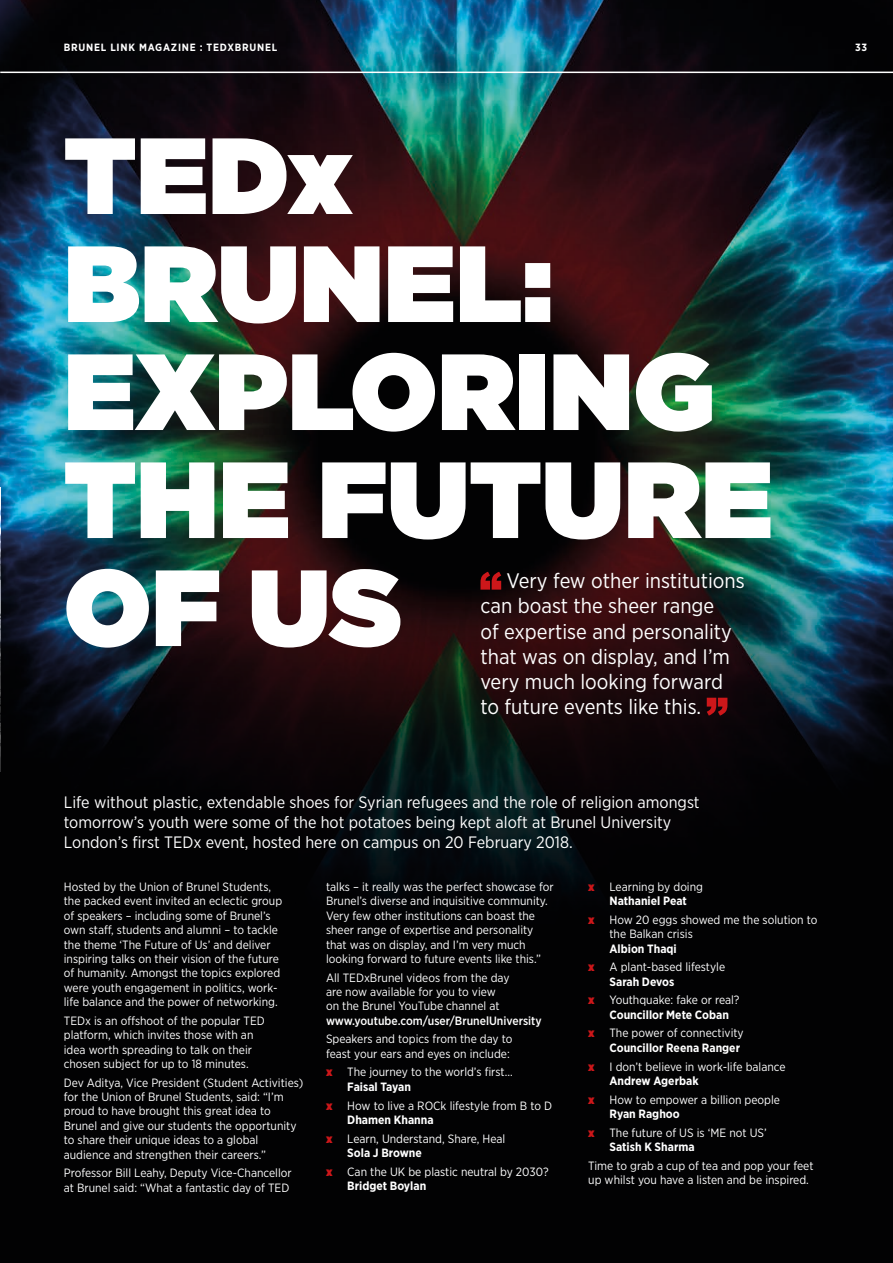
<style>
.page{position:relative;width:893px;height:1263px;background:#fff}
.page>*{position:absolute;margin:0;border:0;box-sizing:border-box;transform-origin:0 0}
.t1{font:900 108px/108px "Gotham";color:#fff}
.t2{font:21px/25.2px "Gotham Narrow";color:#fff}
.t3{font:16.5px/19.8px "Gotham Narrow";color:#fff}
.t4{font:12px/14.4px "Gotham Narrow";color:#fff}
.t5{font:500 12px "Gotham Narrow";color:#fff}
.t6{font:700 12px "Gotham Narrow";color:#fff}
.t7{font:700 10.5px "Gotham Narrow";letter-spacing:.075em;color:#fff}
.s1{font-weight:900;color:#cd171a}
.s2{font-weight:700}
</style>
<div class="page">
<img style="left:0;top:0;width:893px;height:570px">
<img style="left:0;top:488px;width:1px;height:82px">
<svg style="left:0;top:570px;width:893px;height:493px;fill:#020305"></svg>
<div style="left:0;top:1063px;width:893px;height:200px;background:#020203"></div>
<svg style="left:481px;top:572px;width:20px;height:18px"></svg>
<svg style="left:707px;top:698px;width:20px;height:18px"></svg>
<hr style="left:0;top:72px;width:893px;height:1px;background:#fff">
<p class="t7" style="left:64px;top:41px;width:215px">BRUNEL LINK MAGAZINE : TEDXBRUNEL</p>
<p class="t7" style="left:855px;top:41px;width:14px">33</p>
<h1 class="t1" style="left:64px;top:120px;width:711px">TEDx<br>BRUNEL:<br>EXPLORING<br>THE FUTURE<br>OF US</h1>
<h2 class="t2" style="left:481px;top:568px;width:266px;text-indent:26px">Very few other institutions can boast the sheer range<br>of expertise and personality that was on display, and I’m very much looking forward to future events like this.</h2>
<p class="t3" style="left:64px;top:792px;width:637px">Life without plastic, extendable shoes for Syrian refugees and the role of religion amongst tomorrow’s youth were some of the hot potatoes being kept aloft at Brunel University<br>London’s first TEDx event, hosted here on campus on 20 February 2018.</p>
<p class="t4" style="left:64px;top:879px;width:220px">Hosted by the Union of Brunel Students, the packed event invited an eclectic group of speakers – including some of Brunel’s own staff, students and alumni – to tackle the theme ‘The Future of Us’ and deliver inspiring talks on their vision of the future of humanity. Amongst the topics explored were youth engagement in politics, work&shy;life balance and the power of networking.</p>
<p class="t4" style="left:64px;top:1013px;width:203px">TEDx is an offshoot of the popular TED platform, which invites those with an idea worth spreading to talk on their chosen subject for up to 18 minutes.</p>
<p class="t4" style="left:64px;top:1075px;width:241px">Dev Aditya, Vice President (Student Activities) for the Union of Brunel Students, said: “I’m proud to have brought this great idea to Brunel and give our students the opportunity to share their unique ideas to a global audience and strengthen their careers.”</p>
<p class="t4" style="left:64px;top:1166px;width:229px">Professor Bill Leahy, Deputy Vice-Chancellor at Brunel said: “What a fantastic day of TED</p>
<p class="t4" style="left:326px;top:879px;width:229px">talks – it really was the perfect showcase for Brunel’s diverse and inquisitive community.<br>Very few other institutions can boast the sheer range of expertise and personality that was on display, and I’m very much looking forward to future events like this.”</p>
<p class="t4" style="left:326px;top:970px;width:185px">All TEDxBrunel videos from the day are now available for you to view on the Brunel YouTube channel at</p>
<p class="t5" style="left:326px;top:1013px;width:217px">www.youtube.com/user/BrunelUniversity</p>
<p class="t4" style="left:326px;top:1032px;width:188px">Speakers and topics from the day to feast your ears and eyes on include:</p>
<p class="t4" style="left:347px;top:1065px;width:167px;text-indent:-21px"><span class="s1">x</span> The journey to the world’s first…<br><span class="s2">Faisal Tayan</span></p>
<p class="t4" style="left:347px;top:1098px;width:207px;text-indent:-21px"><span class="s1">x</span> How to live a ROCk lifestyle from B to D<br><span class="s2">Dhamen Khanna</span></p>
<p class="t4" style="left:347px;top:1131px;width:160px;text-indent:-21px"><span class="s1">x</span> Learn, Understand, Share, Heal<br><span class="s2">Sola J Browne</span></p>
<p class="t4" style="left:347px;top:1164px;width:203px;text-indent:-21px"><span class="s1">x</span> Can the UK be plastic neutral by 2030?<br><span class="s2">Bridget Boylan</span></p>
<p class="t4" style="left:588px;top:879px;width:116px;text-align:center"><span class="s1">x</span> Learning by doing<br><span class="s2">Nathaniel Peat</span></p>
<p class="t4" style="left:609px;top:912px;width:210px;text-indent:-21px"><span class="s1">x</span> How 20 eggs showed me the solution to the Balkan crisis</p>
<p class="t4" style="left:588px;top:939px;width:138px;line-height:18.6px;text-indent:21px"><span class="s2">Albion Thaqi<br></span><span class="s1">x</span> A plant-based lifestyle</p>
<p class="t4" style="left:588px;top:972px;width:153px;line-height:18.6px;text-indent:21px"><span class="s2">Sarah Devos<br></span><span class="s1">x</span> Youthquake: fake or real?</p>
<p class="t4" style="left:588px;top:1005px;width:157px;line-height:18.6px;text-align:center"><span class="s2">Councillor Mete Coban<br></span><span class="s1">x</span> The power of connectivity</p>
<p class="t4" style="left:588px;top:1038px;width:199px;line-height:18.6px;text-indent:21px"><span class="s2">Councillor Reena Ranger<br></span><span class="s1">x</span> I don’t believe in work-life balance</p>
<p class="t4" style="left:588px;top:1071px;width:193px;line-height:18.6px;text-indent:21px"><span class="s2">Andrew Agerbak<br></span><span class="s1">x</span> How to empower a billion people</p>
<p class="t4" style="left:588px;top:1104px;width:180px;line-height:18.6px;text-indent:21px"><span class="s2">Ryan Raghoo<br></span><span class="s1">x</span> The future of US is ‘ME not US’</p>
<p class="t6" style="left:609px;top:1139px;width:87px">Satish K Sharma</p>
<p class="t4" style="left:588px;top:1158px;width:227px">Time to grab a cup of tea and pop your feet up whilst you have a listen and be inspired.</p>
</div>
